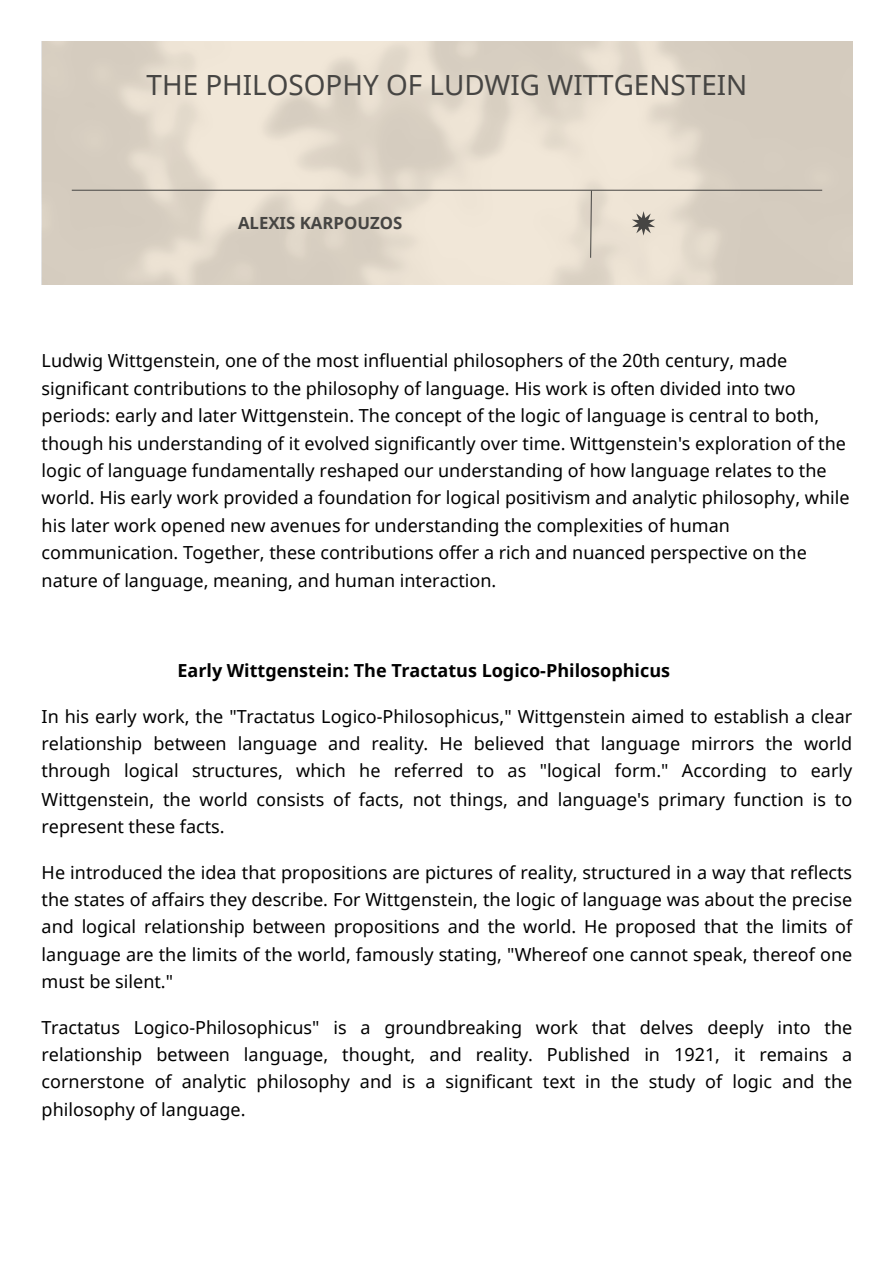
<style>
.page{position:relative;width:894px;height:1263px;background:#fff}
.page>*{position:absolute;margin:0;border:0;box-sizing:border-box;transform-origin:0 0}
.t1{font:27.75px "Noto Sans";color:#464543}
.t2{font:18px/27.3px "Noto Sans";color:#000;text-align:justify}
.t3{font:700 18px "Noto Sans";color:#000}
.t4{font:700 16.8px "Noto Sans";color:#464543}
</style>
<div class="page">
<hr style="left:72px;top:190px;width:750px;height:1px;background:#464543">
<svg style="left:589px;top:190px;width:3px;height:69px"></svg>
<svg style="left:631px;top:211px;width:24px;height:25px"></svg>
<p class="t1" style="left:146px;top:66px;width:602px">THE PHILOSOPHY OF LUDWIG WITTGENSTEIN</p>
<p class="t4" style="left:238px;top:211px;width:166px">ALEXIS KARPOUZOS</p>
<p class="t2" style="left:42px;top:346px;width:809px;text-align:left">Ludwig Wittgenstein, one of the most influential philosophers of the 20th century, made significant contributions to the philosophy of language. His work is often divided into two periods: early and later Wittgenstein. The concept of the logic of language is central to both, though his understanding of it evolved significantly over time. Wittgenstein's exploration of the logic of language fundamentally reshaped our understanding of how language relates to the world. His early work provided a foundation for logical positivism and analytic philosophy, while his later work opened new avenues for understanding the complexities of human communication. Together, these contributions offer a rich and nuanced perspective on the nature of language, meaning, and human interaction.</p>
<h1 class="t3" style="left:177px;top:658px;width:494px">Early Wittgenstein: The Tractatus Logico-Philosophicus</h1>
<p class="t2" style="left:42px;top:703px;width:811px">In his early work, the "Tractatus Logico-Philosophicus," Wittgenstein aimed to establish a clear relationship between language and reality. He believed that language mirrors the world through logical structures, which he referred to as "logical form." According to early Wittgenstein, the world consists of facts, not things, and language's primary function is to represent these facts.</p>
<p class="t2" style="left:42px;top:858px;width:811px">He introduced the idea that propositions are pictures of reality, structured in a way that reflects the states of affairs they describe. For Wittgenstein, the logic of language was about the precise and logical relationship between propositions and the world. He proposed that the limits of language are the limits of the world, famously stating, "Whereof one cannot speak, thereof one must be silent."</p>
<p class="t2" style="left:42px;top:1013px;width:811px">Tractatus Logico-Philosophicus" is a groundbreaking work that delves deeply into the relationship between language, thought, and reality. Published in 1921, it remains a cornerstone of analytic philosophy and is a significant text in the study of logic and the philosophy of language.</p>
</div>
